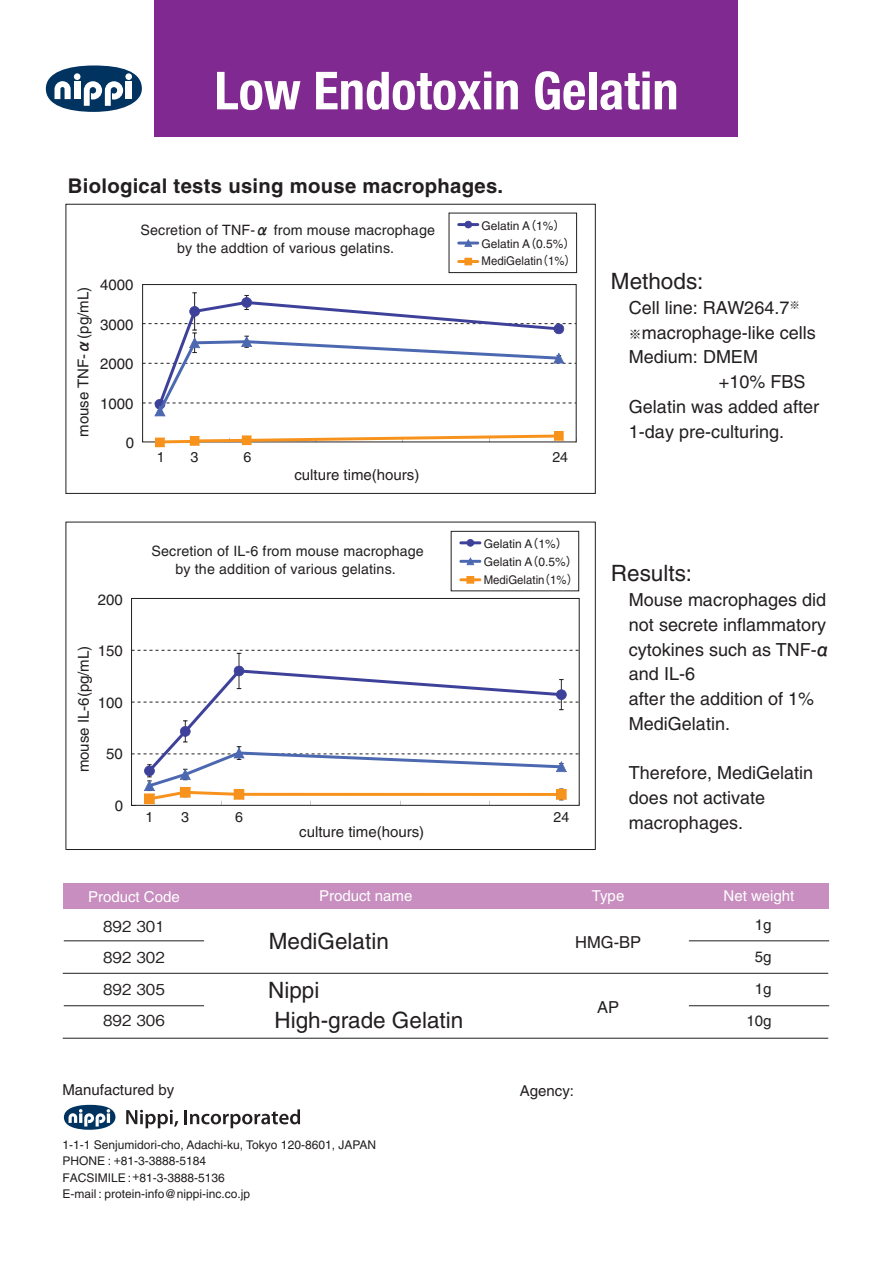
<style>
.page{position:relative;width:893px;height:1263px;background:#fff}
.page>*{position:absolute;margin:0;border:0;box-sizing:border-box;transform-origin:0 0}
.t1{font:700 condensed 52.5px "Helvetica Neue";color:#fff}
.t2{font:22.5px/30px "Helvetica";color:#231f20}
.t3{font:700 20.25px "Helvetica";letter-spacing:.015em;color:#231f20}
.t4{font:18px/24.8px "Helvetica";color:#231f20}
.t5{font:16.5px "Helvetica";color:#231f20}
.t6{font:15px/32px "Helvetica";color:#231f20;text-align:center}
.t7{font:15px "Helvetica";color:#fff}
.t8{font:500 15px/31.5px "Gothic BBB Pr 5";color:#231f20;text-align:justify}
.t9{font:14.25px/18px "Helvetica";letter-spacing:.01em;color:#231f20;text-align:center}
.t10{font:12px/17.7px "Helvetica";color:#231f20}
.s1{font-family:"HGP Gothic E"}
.s2{font-family:"Futo Go B101 Pr 5";font-weight:700}
.s3{font-family:"Futo Go B101 Pr 5";font-weight:700;font-size:12.75px}
.s4{font-family:"Koz Go Pro"}
</style>
<div class="page">
<div style="left:155px;top:0;width:583px;height:136px;background:#802990"></div>
<div style="left:66px;top:204px;width:530px;height:290px;border:1px solid #231f20"></div>
<div style="left:64px;top:883px;width:765px;height:25px;background:#c78ebf"></div>
<svg style="left:45px;top:65px;width:97px;height:47px"></svg>
<div style="left:126px;top:82px;width:6px;height:17px;background:#fff"></div>
<div style="left:125px;top:73px;width:7px;height:7px;background:#fff;border-radius:50%"></div>
<svg style="left:143px;top:292px;width:433px;height:124px"></svg>
<hr style="left:457px;top:223px;width:22px;height:3px;background:#3e419a">
<svg style="left:464px;top:220px;width:8px;height:9px"></svg>
<hr style="left:457px;top:242px;width:22px;height:3px;background:#4c68b1">
<svg style="left:464px;top:239px;width:8px;height:8px"></svg>
<div style="left:449px;top:213px;width:128px;height:60px;border:1px solid #231f20"></div>
<hr style="left:459px;top:541px;width:22px;height:3px;background:#3e419a">
<svg style="left:467px;top:539px;width:7px;height:8px"></svg>
<hr style="left:459px;top:560px;width:22px;height:3px;background:#4c68b1">
<svg style="left:467px;top:557px;width:7px;height:8px"></svg>
<div style="left:451px;top:531px;width:128px;height:60px;border:1px solid #231f20"></div>
<hr style="left:457px;top:260px;width:22px;height:3px;background:#f7931d">
<svg style="left:464px;top:258px;width:8px;height:7px"></svg>
<svg style="left:131px;top:650px;width:449px;height:156px"></svg>
<hr style="left:459px;top:578px;width:22px;height:3px;background:#f7931d">
<svg style="left:467px;top:576px;width:7px;height:8px"></svg>
<svg style="left:155px;top:431px;width:409px;height:16px"></svg>
<svg style="left:126px;top:1110px;width:52px;height:18px"></svg>
<svg style="left:185px;top:1109px;width:115px;height:19px"></svg>
<svg style="left:64px;top:1105px;width:51px;height:25px"></svg>
<hr style="left:689px;top:1005px;width:140px;height:1px;background:#231f20">
<hr style="left:689px;top:940px;width:140px;height:1px;background:#231f20">
<hr style="left:64px;top:1005px;width:140px;height:1px;background:#231f20">
<hr style="left:64px;top:940px;width:140px;height:1px;background:#231f20">
<hr style="left:63px;top:1038px;width:765px;height:1px;background:#231f20">
<hr style="left:63px;top:973px;width:765px;height:1px;background:#231f20">
<h1 class="t1" style="left:214px;top:59px;width:466px">Low Endotoxin Gelatin</h1>
<p class="t3" style="left:68px;top:174px;width:437px">Biological tests using mouse macrophages.</p>
<p class="t6" style="left:67px;top:437px;width:151px;rotate:-90deg">mouse TNF-<span class="s1">α</span>(pg/mL)</p>
<p class="t9" style="left:140px;top:221px;width:296px">Secretion of TNF-<span class="s1">α</span> from mouse macrophage by the addtion of various gelatins.</p>
<p class="t6" style="left:100px;top:269px;width:35px">4000</p>
<p class="t6" style="left:100px;top:308px;width:35px">3000</p>
<p class="t6" style="left:100px;top:348px;width:35px">2000</p>
<p class="t6" style="left:100px;top:387px;width:35px">1000</p>
<p class="t6" style="left:126px;top:427px;width:10px">0</p>
<p class="t10" style="left:482px;top:217px;width:96px">Gelatin A<span class="s2">（</span>1%<span class="s2">）<br></span>Gelatin A<span class="s2">（</span>0.5%<span class="s2">）<br></span>MediGelatin<span class="s2">（</span>1%<span class="s2">）</span></p>
<p class="t9" style="left:157px;top:448px;width:9px">1</p>
<p class="t9" style="left:191px;top:448px;width:9px">3</p>
<p class="t9" style="left:244px;top:448px;width:9px">6</p>
<p class="t9" style="left:552px;top:448px;width:17px">24</p>
<p class="t6" style="left:294px;top:459px;width:127px">culture time(hours)</p>
<p class="t9" style="left:152px;top:542px;width:274px">Secretion of IL-6 from mouse macrophage by the addition of various gelatins.</p>
<p class="t10" style="left:484px;top:535px;width:96px">Gelatin A<span class="s2">（</span>1%<span class="s2">）<br></span>Gelatin A<span class="s2">（</span>0.5%<span class="s2">）<br></span>MediGelatin<span class="s2">（</span>1%<span class="s2">）</span></p>
<p class="t6" style="left:98px;top:583px;width:27px">200</p>
<p class="t6" style="left:98px;top:635px;width:27px">150</p>
<p class="t6" style="left:67px;top:772px;width:128px;rotate:-90deg">mouse IL-6(pg/mL)</p>
<p class="t6" style="left:98px;top:687px;width:27px">100</p>
<p class="t6" style="left:106px;top:738px;width:18px">50</p>
<p class="t6" style="left:115px;top:790px;width:10px">0</p>
<p class="t9" style="left:145px;top:808px;width:9px">1</p>
<p class="t9" style="left:181px;top:808px;width:9px">3</p>
<p class="t9" style="left:235px;top:808px;width:9px">6</p>
<p class="t9" style="left:553px;top:808px;width:17px">24</p>
<p class="t6" style="left:299px;top:815px;width:127px">culture time(hours)</p>
<p class="t2" style="left:611px;top:266px;width:94px">Methods:</p>
<p class="t4" style="left:629px;top:295px;width:172px">Cell line: RAW264.7<sup>※</sup></p>
<p class="t4" style="left:629px;top:320px;width:188px"><span class="s3">※</span>macrophage-like cells</p>
<p class="t4" style="left:629px;top:345px;width:131px">Medium: DMEM</p>
<p class="t4" style="left:611px;top:369px;width:196px"><span class="s4">　　　　　　</span>+10% FBS</p>
<p class="t4" style="left:629px;top:394px;width:192px">Gelatin was added after</p>
<p class="t4" style="left:629px;top:419px;width:157px">1-day pre-culturing.</p>
<p class="t2" style="left:611px;top:558px;width:83px">Results:</p>
<p class="t4" style="left:629px;top:587px;width:204px">Mouse macrophages did not secrete inflammatory cytokines such as TNF-<span class="s2">α </span>and IL-6<br>after the addition of 1%<br>MediGelatin.</p>
<p class="t4" style="left:629px;top:761px;width:186px">Therefore, MediGelatin does not activate macrophages.</p>
<p class="t7" style="left:88px;top:888px;width:93px">Product Code</p>
<p class="t8" style="left:103px;top:909px;width:63px">892 301<br>892 302<br>892 305<br>892 306</p>
<p class="t6" style="left:62px;top:1074px;width:113px">Manufactured by</p>
<p class="t7" style="left:319px;top:887px;width:95px">Product name</p>
<p class="t7" style="left:592px;top:887px;width:34px">Type</p>
<p class="t2" style="left:269px;top:926px;width:122px">MediGelatin</p>
<p class="t2" style="left:268px;top:975px;width:197px">Nippi<br>High-grade Gelatin</p>
<p class="t5" style="left:575px;top:932px;width:67px">HMG-BP</p>
<p class="t5" style="left:597px;top:998px;width:24px">AP</p>
<p class="t6" style="left:520px;top:1074px;width:56px">Agency:</p>
<p class="t10" style="left:62px;top:1136px;width:315px;line-height:16.5px">1-1-1 Senjumidori-cho, Adachi-ku, Tokyo 120-8601, JAPAN PHONE : +81-3-3888-5184<br>FACSIMILE :+81-3-3888-5136<br>E-mail : protein-info@nippi-inc.co.jp</p>
<p class="t7" style="left:724px;top:887px;width:72px">Net weight</p>
<p class="t6" style="left:746px;top:909px;width:27px">1g<br>5g<br>1g<br>10g</p>
</div>
